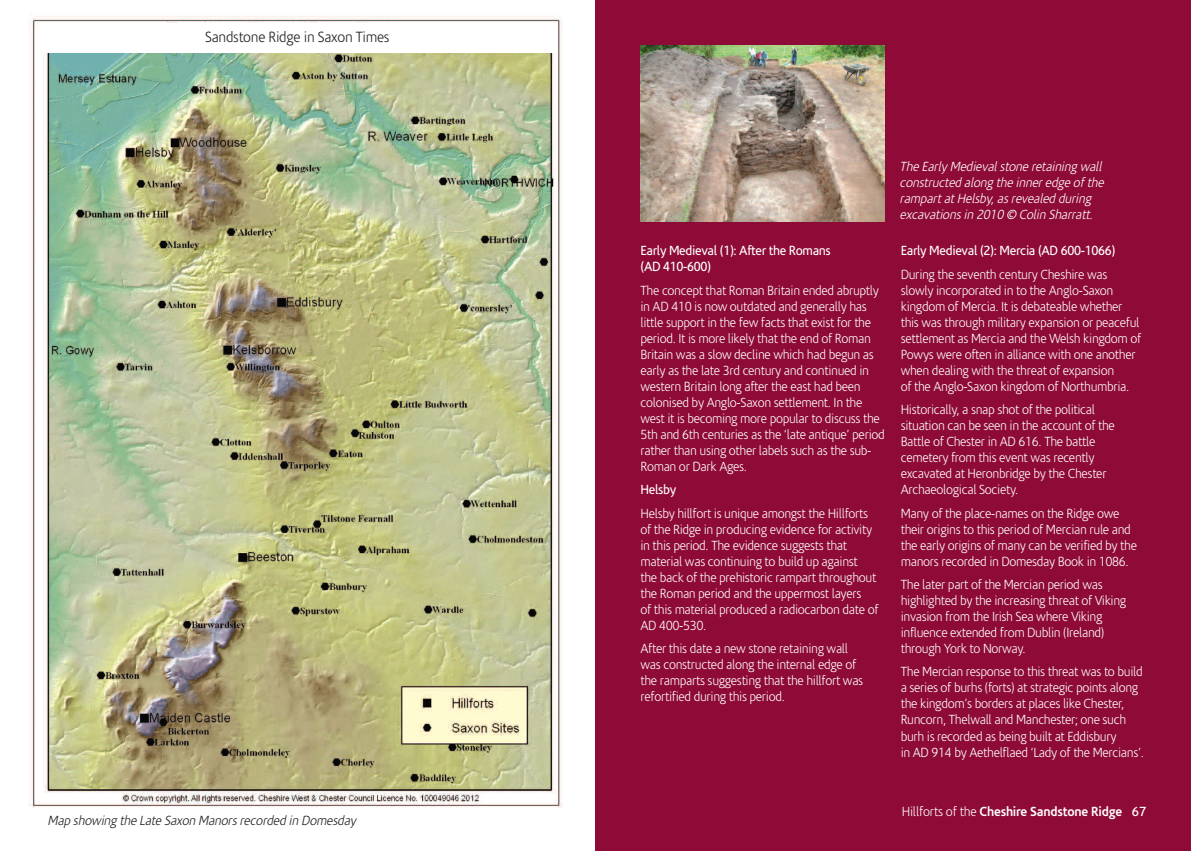
<style>
.page{position:relative;width:1191px;height:851px;background:#fff}
.page>*{position:absolute;margin:0;border:0;box-sizing:border-box;transform-origin:0 0}
.t1{font:300 15px "Corisande";letter-spacing:-.015em;color:#231f20;scale:.95 1}
.t2{font:300 13.38px/16px "Corisande";letter-spacing:-.025em;color:#fff;scale:.95 1}
.t3{font:italic 300 13.38px/16px "Corisande";color:#fff;scale:.95 1}
.t4{font:13.38px/16px "Corisande";letter-spacing:-.025em;color:#fff;scale:.95 1}
.t5{font:italic 300 13.38px "Corisande";color:#231f20;scale:.95 1}
.t6{font:700 13.38px "Corisande";letter-spacing:-.015em;color:#fff;scale:.95 1}
.s1{font-weight:300}
.s2{font-weight:400}
</style>
<div class="page">
<div style="left:595px;top:0;width:596px;height:850px;background:#8e0a37"></div>
<img style="left:29px;top:14px;width:533px;height:794px">
<img style="left:640px;top:45px;width:245px;height:177px">
<div style="left:38px;top:23px;width:518px;height:30px;background:#fff"></div>
<p class="t1" style="left:205px;top:29px;width:196px">Sandstone Ridge in Saxon Times</p>
<p class="t5" style="left:48px;top:813px;width:329px">Map showing the Late Saxon Manors recorded in Domesday</p>
<p class="t4" style="left:640px;top:243px;width:202px">Early Medieval (1): After the Romans (AD 410-600)</p>
<p class="t2" style="left:640px;top:282px;width:259px">The concept that Roman Britain ended abruptly in AD 410 is now outdated and generally has little support in the few facts that exist for the period. It is more likely that the end of Roman Britain was a slow decline which had begun as early as the late 3rd century and continued in western Britain long after the east had been colonised by Anglo-Saxon settlement. In the west it is becoming more popular to discuss the 5th and 6th centuries as the ‘late antique’ period rather than using other labels such as the sub-Roman or Dark Ages.</p>
<p class="t4" style="left:640px;top:482px;width:39px">Helsby</p>
<p class="t2" style="left:640px;top:505px;width:252px">Helsby hillfort is unique amongst the Hillforts of the Ridge in producing evidence for activity in this period. The evidence suggests that material was continuing to build up against<br>the back of the prehistoric rampart throughout the Roman period and the uppermost layers<br>of this material produced a radiocarbon date of AD 400-530.</p>
<p class="t2" style="left:640px;top:641px;width:236px">After this date a new stone retaining wall was constructed along the internal edge of the ramparts suggesting that the hillfort was refortified during this period.</p>
<p class="t3" style="left:899px;top:159px;width:219px">The Early Medieval stone retaining wall constructed along the inner edge of the rampart at Helsby, as revealed during excavations in 2010 © Colin Sharratt.</p>
<p class="t4" style="left:900px;top:243px;width:227px">Early Medieval (2): Mercia (AD 600-1066)</p>
<p class="t2" style="left:900px;top:266px;width:255px">During the seventh century Cheshire was slowly incorporated in to the Anglo-Saxon kingdom of Mercia. It is debateable whether this was through military expansion or peaceful settlement as Mercia and the Welsh kingdom of Powys were often in alliance with one another when dealing with the threat of expansion<br>of the Anglo-Saxon kingdom of Northumbria.</p>
<p class="t2" style="left:900px;top:402px;width:227px">Historically, a snap shot of the political situation can be seen in the account of the Battle of Chester in AD 616. The battle cemetery from this event was recently excavated at Heronbridge by the Chester Archaeological Society.</p>
<p class="t2" style="left:900px;top:505px;width:250px">Many of the place-names on the Ridge owe their origins to this period of Mercian rule and the early origins of many can be verified by the manors recorded in Domesday Book in 1086.</p>
<p class="t2" style="left:900px;top:576px;width:239px">The later part of the Mercian period was highlighted by the increasing threat of Viking invasion from the Irish Sea where Viking influence extended from Dublin (Ireland) through York to Norway.</p>
<p class="t2" style="left:900px;top:664px;width:258px">The Mercian response to this threat was to build a series of burhs (forts) at strategic points along the kingdom’s borders at places like Chester, Runcorn, Thelwall and Manchester; one such burh is recorded as being built at Eddisbury<br>in AD 914 by Aethelflaed ‘Lady of the Mercians’.</p>
<p class="t6" style="left:901px;top:803px;width:259px"><span class="s1">Hillforts of the</span> Cheshire Sandstone Ridge <span class="s2">67</span></p>
</div>
